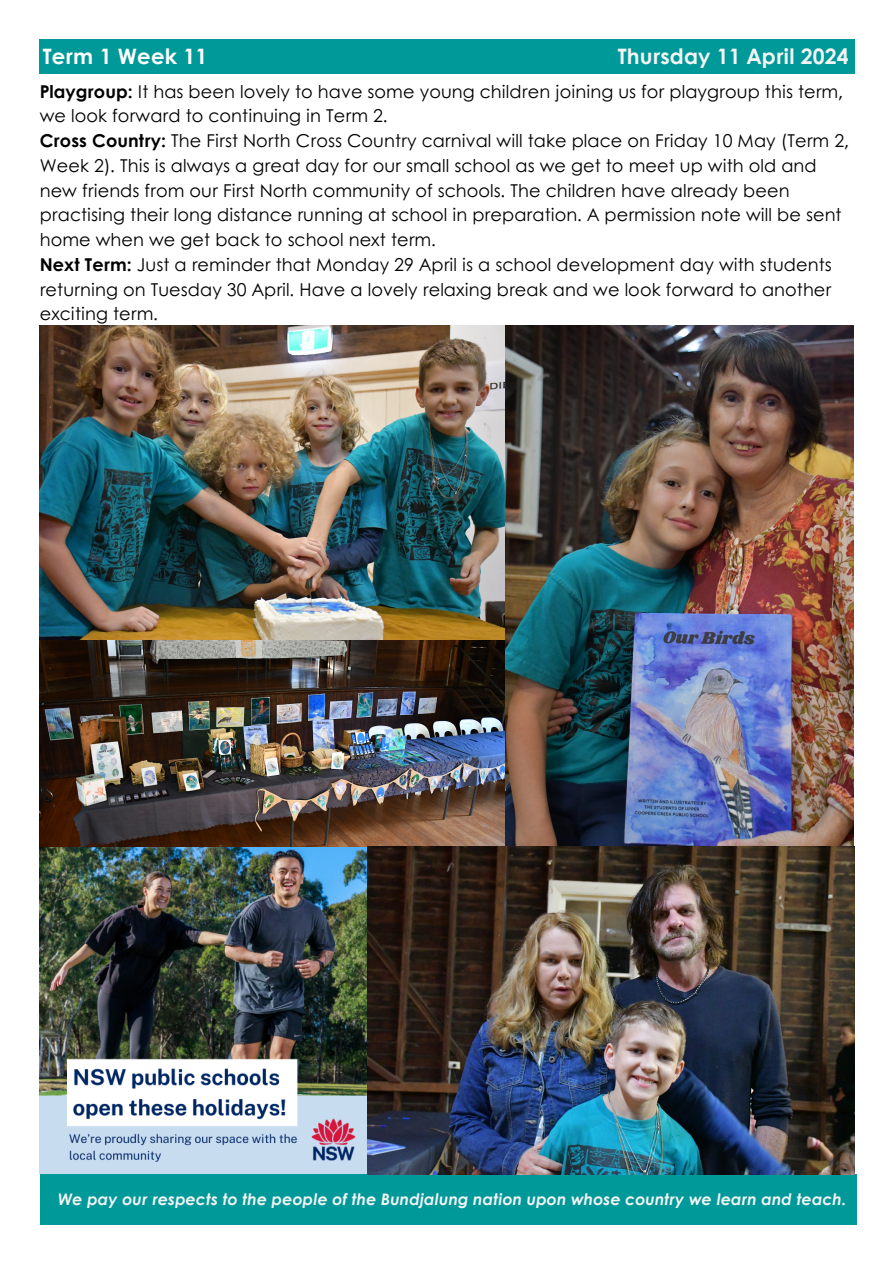
<style>
.page{position:relative;width:894px;height:1264px;background:#fff}
.page>*{position:absolute;margin:0;border:0;box-sizing:border-box;transform-origin:0 0}
.t1{font:700 21.3px "Century Gothic";letter-spacing:.005em;color:#f3f3f3}
.t2{font:700 21.3px "Century Gothic";letter-spacing:.01em;color:#fff}
.t3{font:17.7px/24.8px "Century Gothic";letter-spacing:.005em;color:#000}
.t4{font:italic 700 15.9px "Century Gothic";letter-spacing:.005em;color:#f3f3f3}
.s1{font-weight:700}
</style>
<div class="page">
<div style="left:40px;top:39px;width:814px;height:35px;background:#099"></div>
<div style="left:40px;top:1174px;width:815px;height:50px;background:#099"></div>
<img style="left:40px;top:846px;width:814px;height:328px">
<img style="left:40px;top:325px;width:465px;height:314px">
<img style="left:40px;top:640px;width:465px;height:206px">
<img style="left:505px;top:325px;width:348px;height:521px">
<p class="t2" style="left:43px;top:40px;width:166px">Term 1 Week 11</p>
<p class="t1" style="left:617px;top:41px;width:232px">Thursday 11 April 2024</p>
<p class="t3" style="left:40px;top:78px;width:810px"><span class="s1">Playgroup:</span> It has been lovely to have some young children joining us for playgroup this term, we look forward to continuing in Term 2.<br><span class="s1">Cross Country:</span> The First North Cross Country carnival will take place on Friday 10 May (Term 2, Week 2). This is always a great day for our small school as we get to meet up with old and new friends from our First North community of schools. The children have already been practising their long distance running at school in preparation. A permission note will be sent home when we get back to school next term.<br><span class="s1">Next Term:</span> Just a reminder that Monday 29 April is a school development day with students returning on Tuesday 30 April. Have a lovely relaxing break and we look forward to another exciting term.</p>
<p class="t4" style="left:58px;top:1187px;width:789px">We pay our respects to the people of the Bundjalung nation upon whose country we learn and teach.</p>
</div>
